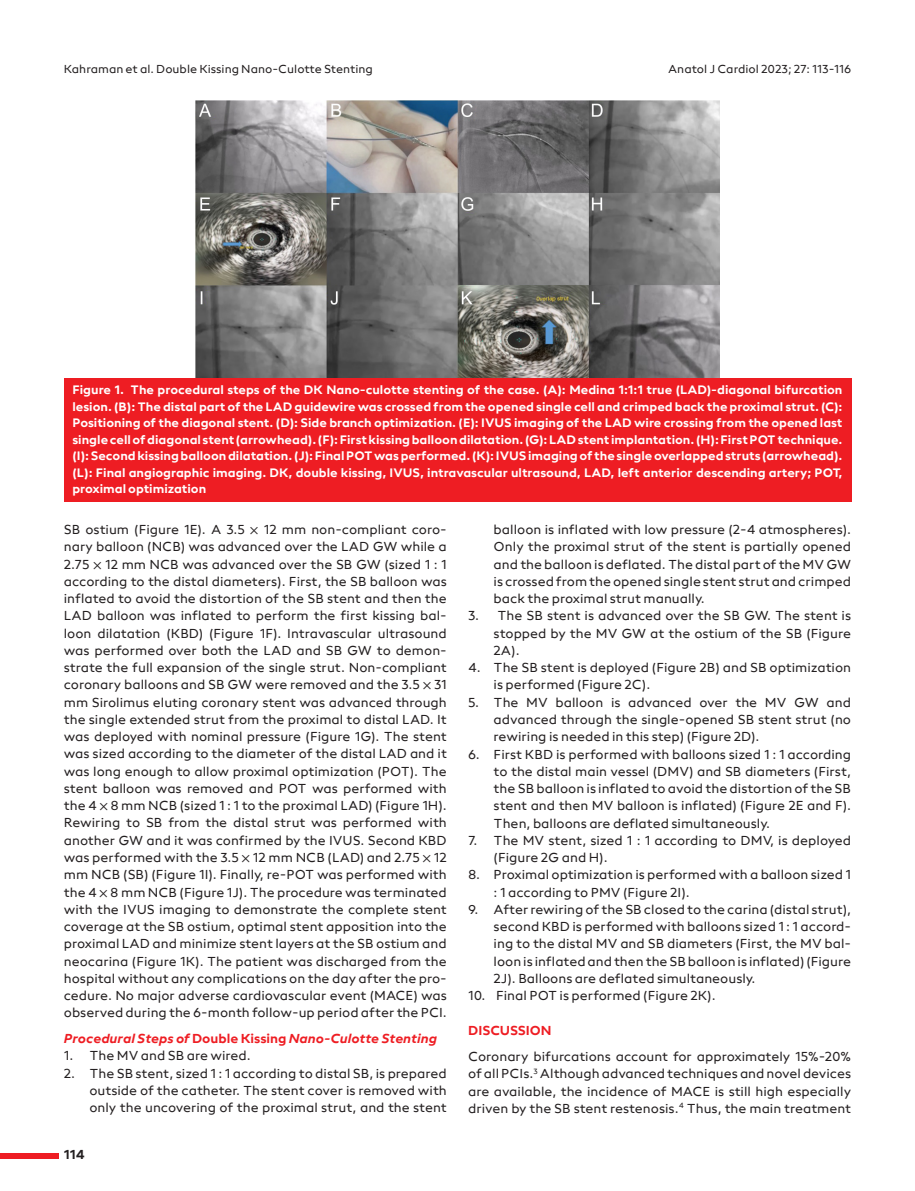
<style>
.page{position:relative;width:915px;height:1191px;background:#fff}
.page>*{position:absolute;margin:0;border:0;box-sizing:border-box;transform-origin:0 0}
.t1{font:13.5px/17.2px "neue Radial A Regular";color:#231f20;text-align:justify}
.t2{font:italic 13.5px "neue Radial A Bold";color:#ee1d23}
.t3{font:13.5px "neue Radial A Bold";color:#ee1d23}
.t4{font:13.5px "neue Radial A Bold";color:#231f20}
.t5{font:12.75px/16.5px "neue Radial A Bold";color:#fff;text-align:justify}
.t6{font:12px "neue Radial A Regular";color:#231f20}
.s1{font-family:"STIX General"}
.s2{font-style:normal}
</style>
<div class="page">
<div style="left:0;top:1152px;width:58px;height:6px;background:#ee1d23"></div>
<div style="left:64px;top:378px;width:786px;height:123px;background:#ee1d23"></div>
<img style="left:196px;top:101px;width:523px;height:277px">
<p class="t6" style="left:64px;top:61px;width:310px">Kahraman et al. Double Kissing Nano-Culotte Stenting</p>
<p class="t6" style="left:668px;top:61px;width:184px">Anatol J Cardiol 2023; 27: 113-116</p>
<p class="t5" style="left:72px;top:381px;width:771px">Figure 1. The procedural steps of the DK Nano-culotte stenting of the case. (A): Medina 1:1:1 true (LAD)-diagonal bifurcation lesion. (B): The distal part of the LAD guidewire was crossed from the opened single cell and crimped back the proximal strut. (C):<br>Positioning of the diagonal stent. (D): Side branch optimization. (E): IVUS imaging of the LAD wire crossing from the opened last single cell of diagonal stent (arrowhead). (F): First kissing balloon dilatation. (G): LAD stent implantation. (H): First POT technique. (I): Second kissing balloon dilatation. (J): Final POT was performed. (K): IVUS imaging of the single overlapped struts (arrowhead). (L): Final angiographic imaging. DK, double kissing, IVUS, intravascular ultrasound, LAD, left anterior descending artery; POT, proximal optimization</p>
<p class="t1" style="left:64px;top:521px;width:384px">SB ostium (Figure 1E). A 3.5 <span class="s1">×</span> 12 mm non-compliant coro&shy;nary balloon (NCB) was advanced over the LAD GW while a 2.75 <span class="s1">×</span> 12 mm NCB was advanced over the SB GW (sized 1 : 1 according to the distal diameters). First, the SB balloon was inflated to avoid the distortion of the SB stent and then the LAD balloon was inflated to perform the first kissing bal&shy;loon dilatation (KBD) (Figure 1F). Intravascular ultrasound was performed over both the LAD and SB GW to demon&shy;strate the full expansion of the single strut. Non-compliant coronary balloons and SB GW were removed and the 3.5 <span class="s1">×</span> 31 mm Sirolimus eluting coronary stent was advanced through the single extended strut from the proximal to distal LAD. It was deployed with nominal pressure (Figure 1G). The stent was sized according to the diameter of the distal LAD and it was long enough to allow proximal optimization (POT). The stent balloon was removed and POT was performed with the 4 <span class="s1">×</span> 8 mm NCB (sized 1 : 1 to the proximal LAD) (Figure 1H).<br>Rewiring to SB from the distal strut was performed with another GW and it was confirmed by the IVUS. Second KBD was performed with the 3.5 <span class="s1">×</span> 12 mm NCB (LAD) and 2.75 <span class="s1">×</span> 12 mm NCB (SB) (Figure 1I). Finally, re-POT was performed with the 4 <span class="s1">×</span> 8 mm NCB (Figure 1J). The procedure was terminated with the IVUS imaging to demonstrate the complete stent coverage at the SB ostium, optimal stent apposition into the proximal LAD and minimize stent layers at the SB ostium and neocarina (Figure 1K). The patient was discharged from the hospital without any complications on the day after the pro&shy;cedure. No major adverse cardiovascular event (MACE) was observed during the 6-month follow-up period after the PCI.</p>
<p class="t2" style="left:64px;top:1030px;width:374px">Procedural Steps of <span class="s2">Double Kissing</span> Nano-Culotte Stenting</p>
<p class="t1" style="left:64px;top:1047px;width:188px">1. The MV and SB are wired.</p>
<p class="t1" style="left:89px;top:1064px;width:359px;text-indent:-26px">2. The SB stent, sized 1 : 1 according to distal SB, is prepared outside of the catheter. The stent cover is removed with only the uncovering of the proximal strut, and the stent</p>
<p class="t4" style="left:64px;top:1146px;width:22px">114</p>
<p class="t1" style="left:493px;top:521px;width:359px">balloon is inflated with low pressure (2-4 atmospheres).<br>Only the proximal strut of the stent is partially opened and the balloon is deflated. The distal part of the MV GW is crossed from the opened single stent strut and crimped back the proximal strut manually.</p>
<p class="t1" style="left:493px;top:607px;width:359px;text-indent:-26px">3. The SB stent is advanced over the SB GW. The stent is stopped by the MV GW at the ostium of the SB (Figure 2A).</p>
<p class="t1" style="left:493px;top:659px;width:359px;text-indent:-26px">4. The SB stent is deployed (Figure 2B) and SB optimization is performed (Figure 2C).</p>
<p class="t1" style="left:493px;top:693px;width:359px;text-indent:-26px">5. The MV balloon is advanced over the MV GW and advanced through the single-opened SB stent strut (no rewiring is needed in this step) (Figure 2D).</p>
<p class="t1" style="left:493px;top:745px;width:359px;text-indent:-26px">6. First KBD is performed with balloons sized 1 : 1 according to the distal main vessel (DMV) and SB diameters (First, the SB balloon is inflated to avoid the distortion of the SB stent and then MV balloon is inflated) (Figure 2E and F).<br>Then, balloons are deflated simultaneously.</p>
<p class="t1" style="left:493px;top:831px;width:359px;text-indent:-26px">7. The MV stent, sized 1 : 1 according to DMV, is deployed (Figure 2G and H).</p>
<p class="t1" style="left:493px;top:866px;width:359px;text-indent:-26px">8. Proximal optimization is performed with a balloon sized 1 : 1 according to PMV (Figure 2I).</p>
<p class="t1" style="left:493px;top:900px;width:359px;text-indent:-26px">9. After rewiring of the SB closed to the carina (distal strut), second KBD is performed with balloons sized 1 : 1 accord&shy;ing to the distal MV and SB diameters (First, the MV bal&shy;loon is inflated and then the SB balloon is inflated) (Figure 2J). Balloons are deflated simultaneously.</p>
<p class="t1" style="left:468px;top:987px;width:249px">10. Final POT is performed (Figure 2K).</p>
<p class="t3" style="left:468px;top:1022px;width:85px">DISCUSSION</p>
<p class="t1" style="left:468px;top:1048px;width:384px">Coronary bifurcations account for approximately 15%-20% of all PCIs.<sup>3</sup> Although advanced techniques and novel devices are available, the incidence of MACE is still high especially driven by the SB stent restenosis.<sup>4</sup> Thus, the main treatment</p>
</div>
